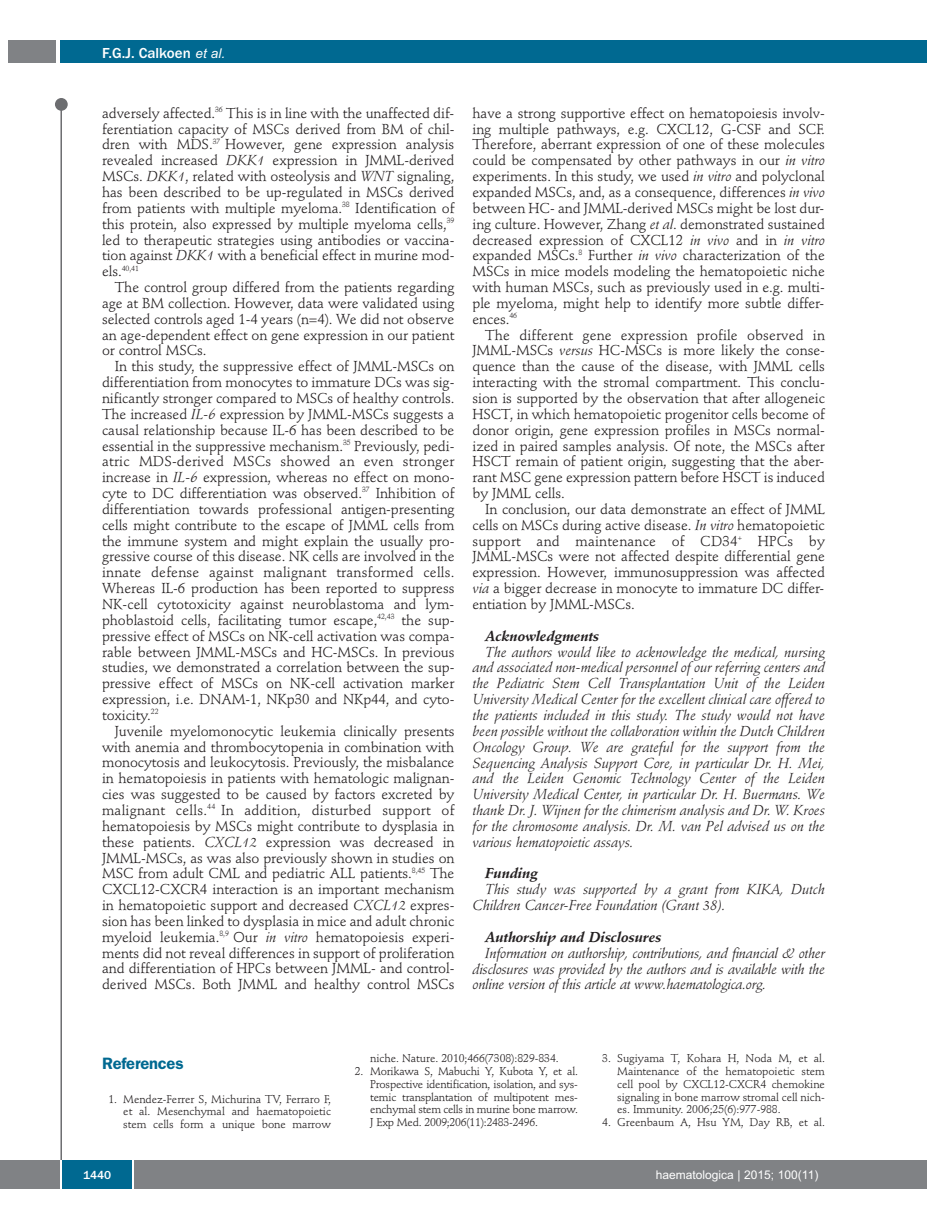
<style>
.page{position:relative;width:927px;height:1225px;background:#fff}
.page>*{position:absolute;margin:0;border:0;box-sizing:border-box;transform-origin:0 0}
.t1{font:600 16.5px "Franklin Gothic";letter-spacing:-.01em;color:#006991}
.t2{font:500 15px "Franklin Gothic";color:#fff}
.t3{font:14.25px/15.9px "Stempel Schneidler";letter-spacing:-.005em;color:#231f20;text-align:justify}
.t4{font:italic 14.25px/15.9px "Stempel Schneidler";letter-spacing:-.005em;color:#231f20;text-align:justify}
.t5{font:italic 700 14.25px "Stempel Schneidler";letter-spacing:-.005em;color:#231f20}
.t6{font:12px "Arial";color:#fff}
.t7{font:500 12px "Franklin Gothic";color:#fff}
.t8{font:11.25px/12.8px "Stempel Schneidler";letter-spacing:-.005em;color:#231f20;text-align:justify}
.t9{font:7.5px "Stempel Schneidler";color:#231f20}
.s1{font-family:"Arial";font-weight:400;font-style:italic;font-size:13.5px}
.s2{font-style:italic}
.s3{font-size:14.25px}
</style>
<div class="page">
<div style="left:911px;top:40px;width:16px;height:22px;background:#006991"></div>
<div style="left:910px;top:1160px;width:17px;height:28px;background:#808285"></div>
<div style="left:55px;top:98px;width:13px;height:13px;background:#6c6d70;border-radius:50%"></div>
<hr style="left:60px;top:101px;width:2px;height:1061px;background:#6c6d70">
<div style="left:60px;top:40px;width:852px;height:22px;background:#006991"></div>
<div style="left:9px;top:40px;width:47px;height:22px;background:#808285"></div>
<div style="left:0;top:1160px;width:911px;height:28px;background:#808285"></div>
<div style="left:62px;top:1160px;width:71px;height:28px;background:#006991"></div>
<hr style="left:60px;top:1160px;width:2px;height:28px;background:#fff">
<svg style="left:133px;top:1160px;width:1px;height:28px"></svg>
<p class="t2" style="left:102px;top:44px;width:125px">F.G.J. Calkoen <span class="s1">et al.</span></p>
<p class="t3" style="left:102px;top:106px;width:354px">adversely affected.<sup>36</sup> This is in line with the unaffected dif&shy;ferentiation capacity of MSCs derived from BM of chil&shy;dren with MDS.<sup>37</sup> However, gene expression analysis revealed increased <span class="s2">DKK1</span> expression in JMML-derived MSCs. <span class="s2">DKK1</span>, related with osteolysis and <span class="s2">WNT</span> signaling, has been described to be up-regulated in MSCs derived from patients with multiple myeloma.<sup>38</sup> Identification of this protein, also expressed by multiple myeloma cells,<sup>39 </sup>led to therapeutic strategies using antibodies or vaccina&shy;tion against <span class="s2">DKK1</span> with a beneficial effect in murine mod-</p>
<p class="t9" style="left:102px;top:265px;width:38px"><span class="s3">els.</span>40,41</p>
<p class="t3" style="left:102px;top:280px;width:354px;text-indent:13px">The control group differed from the patients regarding age at BM collection. However, data were validated using selected controls aged 1-4 years (n=4). We did not observe an age-dependent effect on gene expression in our patient or control MSCs.</p>
<p class="t3" style="left:102px;top:360px;width:354px;text-indent:13px">In this study, the suppressive effect of JMML-MSCs on differentiation from monocytes to immature DCs was sig&shy;nificantly stronger compared to MSCs of healthy controls.<br>The increased <span class="s2">IL-6</span> expression by JMML-MSCs suggests a causal relationship because IL-6 has been described to be essential in the suppressive mechanism.<sup>35</sup> Previously, pedi&shy;atric MDS-derived MSCs showed an even stronger increase in <span class="s2">IL-6</span> expression, whereas no effect on mono&shy;cyte to DC differentiation was observed.<sup>37</sup> Inhibition of differentiation towards professional antigen-presenting cells might contribute to the escape of JMML cells from the immune system and might explain the usually pro&shy;gressive course of this disease. NK cells are involved in the innate defense against malignant transformed cells.<br>Whereas IL-6 production has been reported to suppress NK-cell cytotoxicity against neuroblastoma and lym&shy;phoblastoid cells, facilitating tumor escape,<sup>42,43</sup> the sup&shy;pressive effect of MSCs on NK-cell activation was compa&shy;rable between JMML-MSCs and HC-MSCs. In previous studies, we demonstrated a correlation between the sup&shy;pressive effect of MSCs on NK-cell activation marker expression, i.e. DNAM-1, NKp30 and NKp44, and cyto&shy;toxicity.<sup>22</sup></p>
<p class="t3" style="left:102px;top:724px;width:354px;text-indent:13px">Juvenile myelomonocytic leukemia clinically presents with anemia and thrombocytopenia in combination with monocytosis and leukocytosis. Previously, the misbalance in hematopoiesis in patients with hematologic malignan&shy;cies was suggested to be caused by factors excreted by malignant cells.<sup>44</sup> In addition, disturbed support of hematopoiesis by MSCs might contribute to dysplasia in these patients. <span class="s2">CXCL12</span> expression was decreased in JMML-MSCs, as was also previously shown in studies on MSC from adult CML and pediatric ALL patients.<sup>8,45</sup> The CXCL12-CXCR4 interaction is an important mechanism in hematopoietic support and decreased <span class="s2">CXCL12</span> expres&shy;sion has been linked to dysplasia in mice and adult chronic myeloid leukemia.<sup>8,9</sup> Our <span class="s2">in vitro</span> hematopoiesis experi&shy;ments did not reveal differences in support of proliferation and differentiation of HPCs between JMML- and control&shy;derived MSCs. Both JMML and healthy control MSCs</p>
<p class="t3" style="left:472px;top:106px;width:354px">have a strong supportive effect on hematopoiesis involv&shy;ing multiple pathways, e.g. CXCL12, G-CSF and SCF.<br>Therefore, aberrant expression of one of these molecules could be compensated by other pathways in our <span class="s2">in vitro </span>experiments. In this study, we used <span class="s2">in vitro</span> and polyclonal expanded MSCs, and, as a consequence, differences <span class="s2">in vivo </span>between HC- and JMML-derived MSCs might be lost dur&shy;ing culture. However, Zhang <span class="s2">et al</span>. demonstrated sustained decreased expression of CXCL12 <span class="s2">in vivo</span> and in <span class="s2">in vitro </span>expanded MSCs.<sup>8</sup> Further <span class="s2">in vivo</span> characterization of the MSCs in mice models modeling the hematopoietic niche with human MSCs, such as previously used in e.g. multi&shy;ple myeloma, might help to identify more subtle differ&shy;ences.<sup>46</sup></p>
<p class="t3" style="left:472px;top:328px;width:354px;text-indent:13px">The different gene expression profile observed in JMML-MSCs <span class="s2">versus</span> HC-MSCs is more likely the conse&shy;quence than the cause of the disease, with JMML cells interacting with the stromal compartment. This conclu&shy;sion is supported by the observation that after allogeneic HSCT, in which hematopoietic progenitor cells become of donor origin, gene expression profiles in MSCs normal&shy;ized in paired samples analysis. Of note, the MSCs after HSCT remain of patient origin, suggesting that the aber&shy;rant MSC gene expression pattern before HSCT is induced by JMML cells.</p>
<p class="t3" style="left:472px;top:502px;width:354px;text-indent:13px">In conclusion, our data demonstrate an effect of JMML cells on MSCs during active disease. <span class="s2">In vitro</span> hematopoietic support and maintenance of CD34<sup>+</sup> HPCs by JMML-MSCs were not affected despite differential gene expression. However, immunosuppression was affected <span class="s2">via</span> a bigger decrease in monocyte to immature DC differ&shy;entiation by JMML-MSCs.</p>
<p class="t5" style="left:485px;top:630px;width:115px">Acknowledgments</p>
<p class="t4" style="left:472px;top:645px;width:354px;text-indent:13px">The authors would like to acknowledge the medical, nursing and associated non-medical personnel of our referring centers and the Pediatric Stem Cell Transplantation Unit of the Leiden University Medical Center for the excellent clinical care offered to the patients included in this study. The study would not have been possible without the collaboration within the Dutch Children Oncology Group. We are grateful for the support from the Sequencing Analysis Support Core, in particular Dr. H. Mei, and the Leiden Genomic Technology Center of the Leiden University Medical Center, in particular Dr. H. Buermans. We thank Dr. J. Wijnen for the chimerism analysis and Dr. W. Kroes for the chromosome analysis. Dr. M. van Pel advised us on the various hematopoietic assays.</p>
<p class="t5" style="left:485px;top:867px;width:54px">Funding</p>
<p class="t4" style="left:472px;top:883px;width:354px;text-indent:13px">This study was supported by a grant from KIKA, Dutch<br>Children Cancer-Free Foundation (Grant 38).</p>
<p class="t5" style="left:485px;top:931px;width:178px">Authorship and Disclosures</p>
<p class="t4" style="left:472px;top:946px;width:354px;text-indent:13px">Information on authorship, contributions, and financial &amp; other disclosures was provided by the authors and is available with the online version of this article at www.haematologica.org.</p>
<p class="t1" style="left:102px;top:1057px;width:83px">References</p>
<p class="t8" style="left:123px;top:1093px;width:209px;text-indent:-15px">1. Mendez-Ferrer S, Michurina TV, Ferraro F, et al. Mesenchymal and haematopoietic stem cells form a unique bone marrow</p>
<p class="t8" style="left:370px;top:1053px;width:190px">niche. Nature. 2010;466(7308):829-834.</p>
<p class="t8" style="left:370px;top:1066px;width:209px;text-indent:-15px">2. Morikawa S, Mabuchi Y, Kubota Y, et al.<br>Prospective identification, isolation, and sys&shy;temic transplantation of multipotent mes&shy;enchymal stem cells in murine bone marrow.<br>J Exp Med. 2009;206(11):2483-2496.</p>
<p class="t8" style="left:617px;top:1053px;width:209px;text-indent:-15px">3. Sugiyama T, Kohara H, Noda M, et al.<br>Maintenance of the hematopoietic stem cell pool by CXCL12-CXCR4 chemokine signaling in bone marrow stromal cell nich&shy;es. Immunity. 2006;25(6):977-988.</p>
<p class="t8" style="left:602px;top:1117px;width:224px">4. Greenbaum A, Hsu YM, Day RB, et al.</p>
<p class="t7" style="left:83px;top:1167px;width:30px">1440</p>
<p class="t6" style="left:656px;top:1167px;width:164px">haematologica | 2015; 100(11)</p>
</div>
